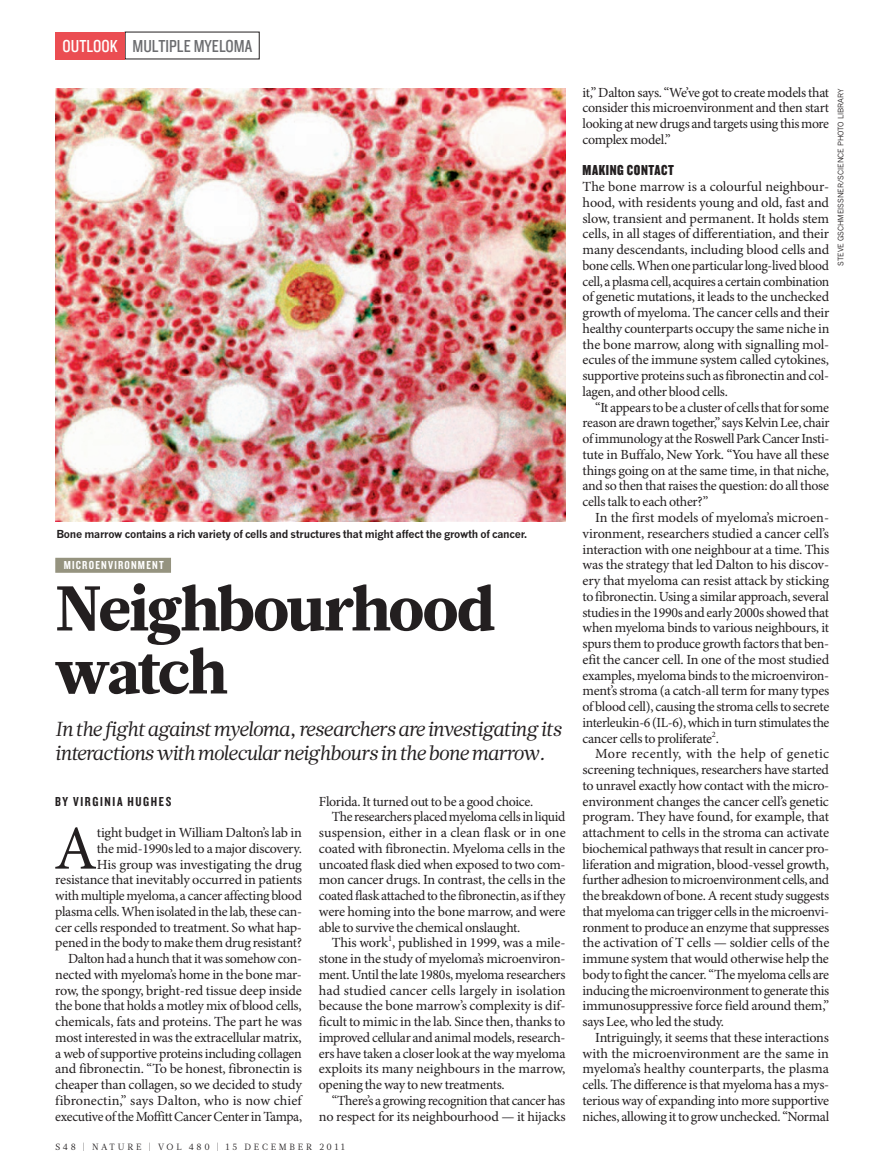
<style>
.page{position:relative;width:893px;height:1174px;background:#fff}
.page>*{position:absolute;margin:0;border:0;box-sizing:border-box;transform-origin:0 0}
.OUTLOOK_HEAD_42{font:900 63px/63px "Glosa Math";letter-spacing:-.025em;color:#231f20}
.BODY_DROP_CAP{font:62.4px "Minion Pro";color:#231f20}
.OUTLOOK_INTRO{font:italic 20.25px/23.7px "Glosa Math";letter-spacing:-.025em;color:#231f20}
.t1{font:18px "Knockout 29 Junior Ltweight";color:#6c6d70}
.t2{font:18px "Knockout 29 Junior Ltweight";color:#fff}
.CROSSHEAD{font:15px "Knockout 69 Full Liteweight";letter-spacing:.04em;color:#231f20}
.BODY_INDENT{font:13.95px/15.8px "Minion Pro";letter-spacing:-.025em;color:#231f20;text-align:justify}
.BODY_1ST_PARA{font:13.95px/15.8px "Minion Pro";letter-spacing:-.025em;color:#231f20;text-align:justify}
.BODY_DROP_CAP-2{font:13.95px/15.8px "Minion Pro";letter-spacing:-.02em;color:#231f20;text-align:right}
.AUTHOR_BYLINE{font:13.5px "Knockout 49 Liteweight";letter-spacing:.12em;color:#231f20}
.SUBJECT_STRAP{font:12px "Knockout 49 Liteweight";letter-spacing:.1em;color:#fff}
.PIC_CAPTION{font:700 10.8px "News Gothic MTOT";letter-spacing:-.02em;color:#231f20}
.t3{font:9px "Glosa Math";letter-spacing:.305em;color:#231f20}
.PIC_CREDIT{font:7.5px "News Gothic MTOT";color:#231f20}
</style>
<div class="page">
<div style="left:55px;top:558px;width:116px;height:15px;background:#95937f"></div>
<img style="left:55px;top:89px;width:511px;height:433px">
<div style="left:55px;top:32px;width:70px;height:27px;background:#eb4d52"></div>
<p class="t2" style="left:63px;top:34px;width:57px">OUTLOOK</p>
<p class="t1" style="left:132px;top:34px;width:121px">MULTIPLE MYELOMA</p>
<p class="PIC_CAPTION" style="left:56px;top:527px;width:472px">Bone marrow contains a rich variety of cells and structures that might affect the growth of cancer.</p>
<p class="SUBJECT_STRAP" style="left:64px;top:557px;width:101px">MICROENVIRONMENT</p>
<p class="OUTLOOK_HEAD_42" style="left:55px;top:578px;width:441px">Neighbourhood watch</p>
<p class="OUTLOOK_INTRO" style="left:55px;top:717px;width:508px">In the fight against myeloma, researchers are investigating its interactions with molecular neighbours in the bone marrow.</p>
<p class="AUTHOR_BYLINE" style="left:55px;top:792px;width:118px">BY VIRGINIA HUGHES</p>
<p class="BODY_DROP_CAP" style="left:54px;top:811px;width:45px">A</p>
<p class="BODY_DROP_CAP-2" style="left:55px;top:825px;width:248px">tight budget in William Dalton’s lab in<br>the mid-1990s led to a major discovery.<br>His group was investigating the drug resistance that inevitably occurred in patients with multiple myeloma, a cancer affecting blood plasma cells. When isolated in the lab, these can&shy;cer cells responded to treatment. So what hap&shy;pened in the body to make them drug resistant?</p>
<p class="BODY_INDENT" style="left:55px;top:951px;width:248px;text-indent:13px">Dalton had a hunch that it was somehow con&shy;nected with myeloma’s home in the bone mar&shy;row, the spongy, bright-red tissue deep inside the bone that holds a motley mix of blood cells, chemicals, fats and proteins. The part he was most interested in was the extracellular matrix, a web of supportive proteins including collagen and fibronectin. “To be honest, fibronectin is cheaper than collagen, so we decided to study fibronectin,” says Dalton, who is now chief executive of the Moffitt Cancer Center in Tampa,</p>
<p class="BODY_INDENT" style="left:319px;top:794px;width:216px">Florida. It turned out to be a good choice.</p>
<p class="BODY_INDENT" style="left:319px;top:809px;width:248px;text-indent:13px">The researchers placed myeloma cells in liquid suspension, either in a clean flask or in one coated with fibronectin. Myeloma cells in the uncoated flask died when exposed to two com&shy;mon cancer drugs. In contrast, the cells in the coated flask attached to the fibronectin, as if they were homing into the bone marrow, and were able to survive the chemical onslaught.</p>
<p class="BODY_INDENT" style="left:319px;top:935px;width:248px;text-indent:13px">This work<sup>1</sup>, published in 1999, was a mile&shy;stone in the study of myeloma’s microenviron&shy;ment. Until the late 1980s, myeloma researchers had studied cancer cells largely in isolation because the bone marrow’s complexity is dif&shy;ficult to mimic in the lab. Since then, thanks to improved cellular and animal models, research&shy;ers have taken a closer look at the way myeloma exploits its many neighbours in the marrow, opening the way to new treatments.</p>
<p class="BODY_INDENT" style="left:319px;top:1093px;width:248px;text-align:right">“There’s a growing recognition that cancer has no respect for its neighbourhood — it hijacks</p>
<p class="t3" style="left:55px;top:1141px;width:291px">S48 | NATURE | VOL 480 | 15 DECEMBER 2011</p>
<p class="BODY_INDENT" style="left:583px;top:85px;width:248px">it,” Dalton says. “We’ve got to create models that consider this microenvironment and then start looking at new drugs and targets using this more complex model.”</p>
<p class="CROSSHEAD" style="left:583px;top:161px;width:93px">MAKING CONTACT</p>
<p class="BODY_1ST_PARA" style="left:583px;top:179px;width:248px">The bone marrow is a colourful neighbour&shy;hood, with residents young and old, fast and slow, transient and permanent. It holds stem cells, in all stages of differentiation, and their many descendants, including blood cells and bone cells. When one particular long-lived blood cell, a plasma cell, acquires a certain combination of genetic mutations, it leads to the unchecked growth of myeloma. The cancer cells and their healthy counterparts occupy the same niche in the bone marrow, along with signalling mol&shy;ecules of the immune system called cytokines, supportive proteins such as fibronectin and col&shy;lagen, and other blood cells.</p>
<p class="BODY_INDENT" style="left:583px;top:400px;width:248px;text-indent:13px">“It appears to be a cluster of cells that for some reason are drawn together,” says Kelvin Lee, chair of immunology at the Roswell Park Cancer Insti&shy;tute in Buffalo, New York. “You have all these things going on at the same time, in that niche, and so then that raises the question: do all those cells talk to each other?”</p>
<p class="BODY_INDENT" style="left:583px;top:510px;width:248px;text-indent:13px">In the first models of myeloma’s microen&shy;vironment, researchers studied a cancer cell’s interaction with one neighbour at a time. This was the strategy that led Dalton to his discov&shy;ery that myeloma can resist attack by sticking to fibronectin. Using a similar approach, several studies in the 1990s and early 2000s showed that when myeloma binds to various neighbours, it spurs them to produce growth factors that ben&shy;efit the cancer cell. In one of the most studied examples, myeloma binds to the microenviron&shy;ment’s stroma (a catch-all term for many types of blood cell), causing the stroma cells to secrete interleukin-6 (IL-6), which in turn stimulates the cancer cells to proliferate<sup>2</sup>.</p>
<p class="BODY_INDENT" style="left:583px;top:746px;width:248px;text-indent:13px">More recently, with the help of genetic screening techniques, researchers have started to unravel exactly how contact with the micro&shy;environment changes the cancer cell’s genetic program. They have found, for example, that attachment to cells in the stroma can activate biochemical pathways that result in cancer pro&shy;liferation and migration, blood-vessel growth, further adhesion to microenvironment cells, and the breakdown of bone. A recent study suggests that myeloma can trigger cells in the microenvi&shy;ronment to produce an enzyme that suppresses the activation of T cells — soldier cells of the immune system that would otherwise help the body to fight the cancer. “The myeloma cells are inducing the microenvironment to generate this immunosuppressive force field around them,” says Lee, who led the study.</p>
<p class="BODY_INDENT" style="left:583px;top:1030px;width:248px;text-indent:13px">Intriguingly, it seems that these interactions with the microenvironment are the same in myeloma’s healthy counterparts, the plasma cells. The difference is that myeloma has a mys&shy;terious way of expanding into more supportive niches, allowing it to grow unchecked. “Normal</p>
<p class="PIC_CREDIT" style="left:836px;top:265px;width:178px;rotate:-90deg">STEVE GSCHMEISSNER/SCIENCE PHOTO LIBRARY</p>
</div>
